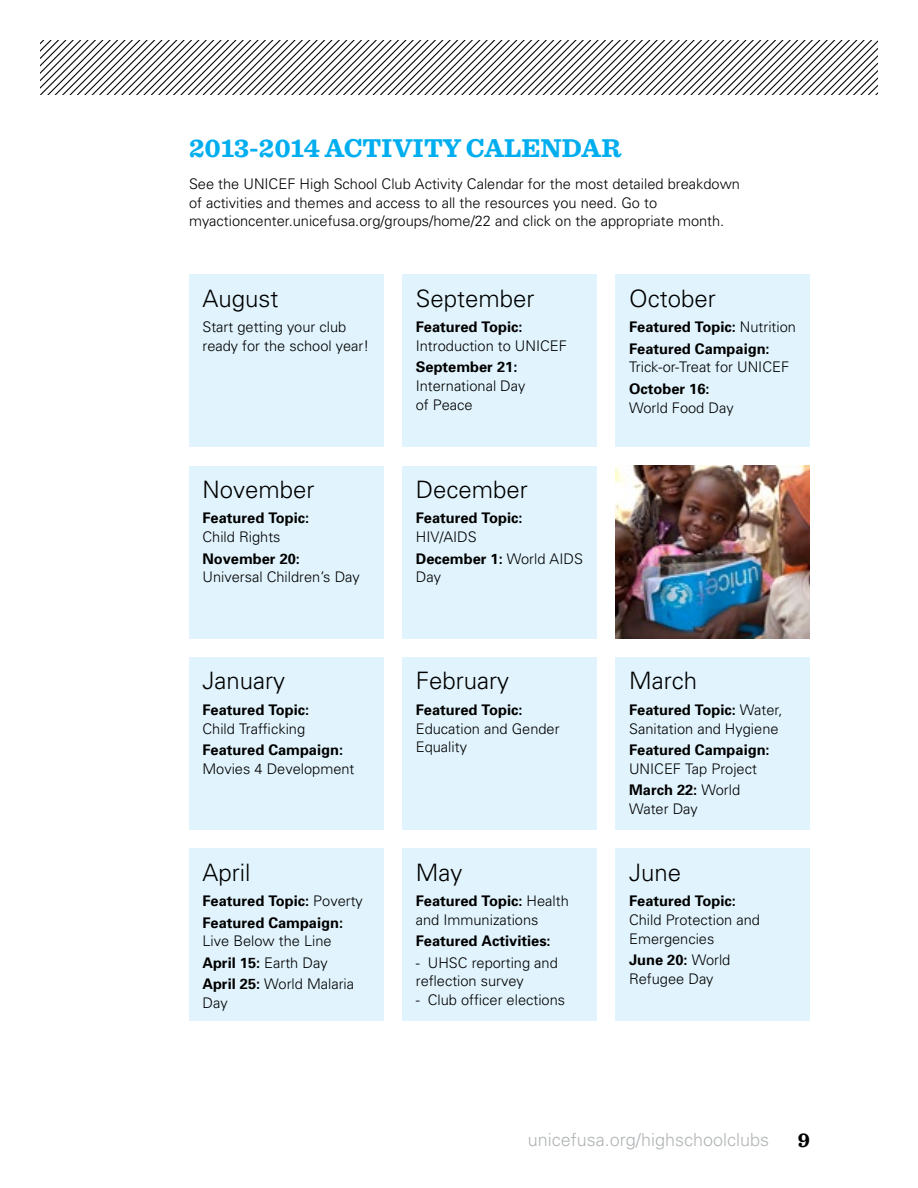
<style>
.page{position:relative;width:918px;height:1188px;background:#fff}
.page>*{position:absolute;margin:0;border:0;box-sizing:border-box;transform-origin:0 0}
.t1{font:700 27px "Sentinel";color:#00aeef}
.t2{font:300 24px "Univers";color:#000}
.t3{font:700 21px "Sentinel";color:#000}
.t4{font:300 18px "Univers";color:#b1b4b6}
.t5{font:300 14.7px/18.8px "Univers";color:#000}
.t6{font:700 14.7px/21.5px "Univers";color:#000}
.s1{font-weight:300}
.s2{font-weight:700}
</style>
<div class="page">
<svg style="left:40px;top:40px;width:838px;height:54px"></svg>
<img style="left:616px;top:466px;width:194px;height:172px">
<div style="left:189px;top:274px;width:194px;height:173px;background:#e1f4fd"></div>
<div style="left:189px;top:466px;width:194px;height:172px;background:#e1f4fd"></div>
<div style="left:189px;top:657px;width:194px;height:173px;background:#e1f4fd"></div>
<div style="left:189px;top:848px;width:194px;height:173px;background:#e1f4fd"></div>
<div style="left:402px;top:274px;width:195px;height:173px;background:#e1f4fd"></div>
<div style="left:402px;top:466px;width:195px;height:172px;background:#e1f4fd"></div>
<div style="left:402px;top:657px;width:195px;height:173px;background:#e1f4fd"></div>
<div style="left:402px;top:848px;width:195px;height:173px;background:#e1f4fd"></div>
<div style="left:616px;top:274px;width:194px;height:173px;background:#e1f4fd"></div>
<div style="left:616px;top:657px;width:194px;height:173px;background:#e1f4fd"></div>
<div style="left:616px;top:848px;width:194px;height:173px;background:#e1f4fd"></div>
<h1 class="t1" style="left:189px;top:126px;width:433px">2013-2014 ACTIVITY CALENDAR</h1>
<p class="t5" style="left:189px;top:174px;width:553px">See the UNICEF High School Club Activity Calendar for the most detailed breakdown of activities and themes and access to all the resources you need. Go to myactioncenter.unicefusa.org/groups/home/22 and click on the appropriate month.</p>
<h2 class="t2" style="left:202px;top:284px;width:78px">August</h2>
<p class="t5" style="left:202px;top:317px;width:168px">Start getting your club ready for the school year!</p>
<h2 class="t2" style="left:202px;top:475px;width:114px">November</h2>
<p class="t6" style="left:202px;top:507px;width:108px">Featured Topic:</p>
<p class="t5" style="left:202px;top:527px;width:80px">Child Rights</p>
<p class="t6" style="left:202px;top:547px;width:99px">November 20:</p>
<p class="t5" style="left:202px;top:567px;width:159px">Universal Children’s Day</p>
<h2 class="t2" style="left:202px;top:666px;width:84px">January</h2>
<p class="t6" style="left:202px;top:698px;width:108px">Featured Topic:</p>
<p class="t5" style="left:202px;top:719px;width:104px">Child Trafficking</p>
<p class="t6" style="left:202px;top:739px;width:142px">Featured Campaign:</p>
<p class="t5" style="left:202px;top:759px;width:153px">Movies 4 Development</p>
<h2 class="t2" style="left:202px;top:858px;width:49px">April</h2>
<p class="t6" style="left:202px;top:890px;width:162px">Featured Topic: <span class="s1">Poverty<br></span>Featured Campaign:</p>
<p class="t5" style="left:202px;top:930px;width:153px;line-height:21.5px">Live Below the Line<br><span class="s2">April 15:</span> Earth Day<br><span class="s2">April 25:</span> World Malaria</p>
<p class="t5" style="left:202px;top:993px;width:27px">Day</p>
<h2 class="t2" style="left:416px;top:284px;width:120px">September</h2>
<p class="t6" style="left:416px;top:316px;width:108px">Featured Topic:</p>
<p class="t5" style="left:416px;top:336px;width:153px">Introduction to UNICEF</p>
<p class="t6" style="left:416px;top:356px;width:103px">September 21:</p>
<p class="t5" style="left:416px;top:376px;width:111px">International Day of Peace</p>
<h2 class="t2" style="left:416px;top:475px;width:114px">December</h2>
<p class="t6" style="left:416px;top:507px;width:108px">Featured Topic:</p>
<p class="t5" style="left:416px;top:526px;width:169px;line-height:21.5px">HIV/AIDS<br><span class="s2">December 1:</span> World AIDS</p>
<p class="t5" style="left:416px;top:567px;width:27px">Day</p>
<h2 class="t2" style="left:416px;top:666px;width:95px">February</h2>
<p class="t6" style="left:416px;top:698px;width:108px">Featured Topic:</p>
<p class="t5" style="left:416px;top:719px;width:145px">Education and Gender<br>Equality</p>
<h2 class="t2" style="left:416px;top:858px;width:48px">May</h2>
<p class="t5" style="left:416px;top:891px;width:155px"><span class="s2">Featured Topic:</span> Health and Immunizations</p>
<p class="t6" style="left:416px;top:930px;width:136px">Featured Activities:</p>
<p class="t5" style="left:416px;top:953px;width:144px">- UHSC reporting and reflection survey</p>
<p class="t5" style="left:416px;top:990px;width:151px">- Club officer elections</p>
<h2 class="t2" style="left:629px;top:284px;width:88px">October</h2>
<p class="t6" style="left:629px;top:316px;width:168px">Featured Topic: <span class="s1">Nutrition<br></span>Featured Campaign:</p>
<p class="t5" style="left:629px;top:357px;width:162px">Trick-or-Treat for UNICEF</p>
<p class="t6" style="left:629px;top:377px;width:82px">October 16:</p>
<p class="t5" style="left:629px;top:398px;width:106px">World Food Day</p>
<h2 class="t2" style="left:629px;top:666px;width:69px">March</h2>
<p class="t5" style="left:629px;top:700px;width:155px"><span class="s2">Featured Topic:</span> Water,<br>Sanitation and Hygiene</p>
<p class="t6" style="left:629px;top:739px;width:142px">Featured Campaign:</p>
<p class="t5" style="left:629px;top:757px;width:129px;line-height:21.5px">UNICEF Tap Project<br><span class="s2">March 22:</span> World</p>
<p class="t5" style="left:629px;top:799px;width:70px">Water Day</p>
<h2 class="t2" style="left:629px;top:858px;width:54px">June</h2>
<p class="t6" style="left:629px;top:890px;width:108px">Featured Topic:</p>
<p class="t5" style="left:629px;top:910px;width:132px">Child Protection and<br>Emergencies</p>
<p class="t5" style="left:629px;top:950px;width:103px"><span class="s2">June 20:</span> World<br>Refugee Day</p>
<p class="t4" style="left:528px;top:1128px;width:243px">unicefusa.org/highschoolclubs</p>
<h3 class="t3" style="left:798px;top:1123px;width:14px">9</h3>
</div>
